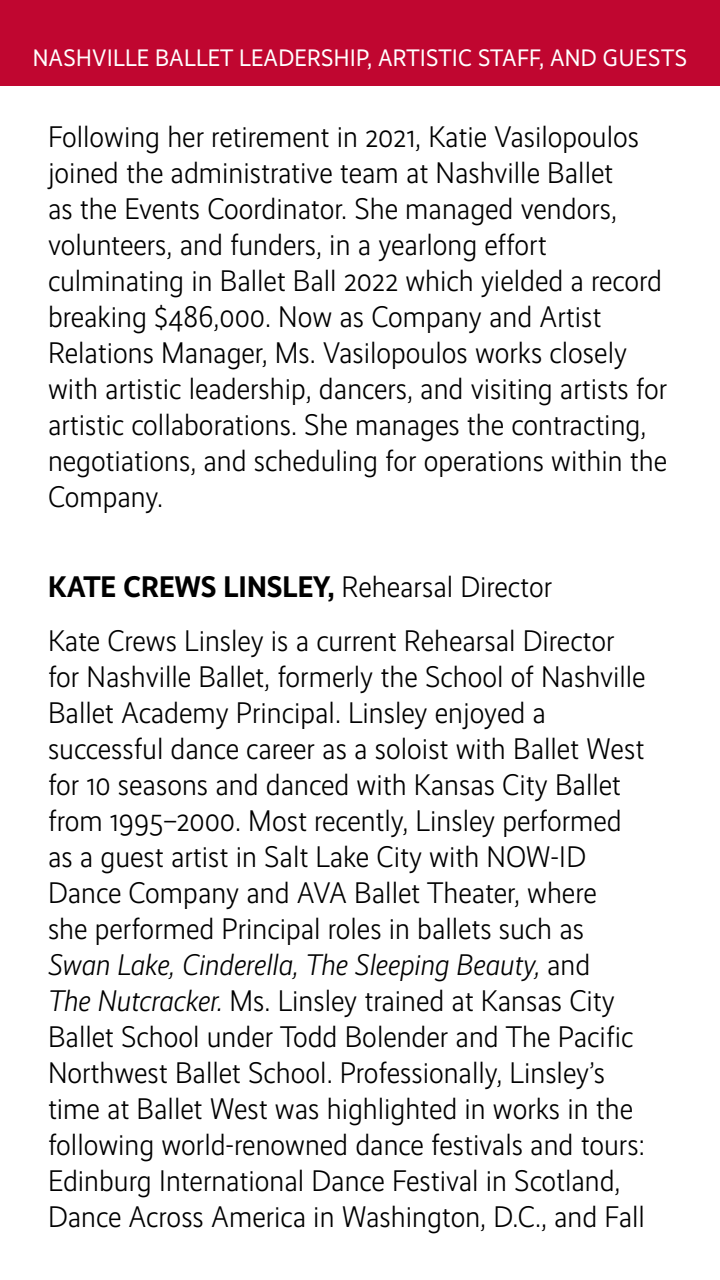
<style>
.page{position:relative;width:720px;height:1280px;background:#fff}
.page>*{position:absolute;margin:0;border:0;box-sizing:border-box;transform-origin:0 0}
.body_text_flush_left{font:300 30px/36px "Realist Narrow";color:#000}
.body_text_flush_left-2{font:700 30px "Realist Narrow";color:#000}
.all_caps_head{font:24px "Realist Narrow";letter-spacing:.01em;color:#fff}
.s1{font-weight:300}
.s2{font-style:italic}
</style>
<div class="page">
<div style="left:0;top:0;width:720px;height:86px;background:#c00630"></div>
<p class="all_caps_head" style="left:33px;top:45px;width:656px">NASHVILLE BALLET LEADERSHIP, ARTISTIC STAFF, AND GUESTS</p>
<p class="body_text_flush_left" style="left:48px;top:119px;width:621px">Following her retirement in 2021, Katie Vasilopoulos joined the administrative team at Nashville Ballet<br>as the Events Coordinator. She managed vendors, volunteers, and funders, in a yearlong effort culminating in Ballet Ball 2022 which yielded a record breaking $486,000. Now as Company and Artist Relations Manager, Ms. Vasilopoulos works closely with artistic leadership, dancers, and visiting artists for artistic collaborations. She manages the contracting, negotiations, and scheduling for operations within the Company.</p>
<p class="body_text_flush_left-2" style="left:48px;top:569px;width:506px">KATE CREWS LINSLEY, <span class="s1">Rehearsal Director</span></p>
<p class="body_text_flush_left" style="left:48px;top:623px;width:599px">Kate Crews Linsley is a current Rehearsal Director for Nashville Ballet, formerly the School of Nashville Ballet Academy Principal. Linsley enjoyed a successful dance career as a soloist with Ballet West for 10 seasons and danced with Kansas City Ballet from 1995–2000. Most recently, Linsley performed as a guest artist in Salt Lake City with NOW-ID Dance Company and AVA Ballet Theater, where<br>she performed Principal roles in ballets such as <span class="s2">Swan Lake, Cinderella, The Sleeping Beauty,</span> and<br><span class="s2">The Nutcracker.</span> Ms. Linsley trained at Kansas City Ballet School under Todd Bolender and The Pacific Northwest Ballet School. Professionally, Linsley’s time at Ballet West was highlighted in works in the following world-renowned dance festivals and tours:<br>Edinburg International Dance Festival in Scotland, Dance Across America in Washington, D.C., and Fall</p>
</div>
